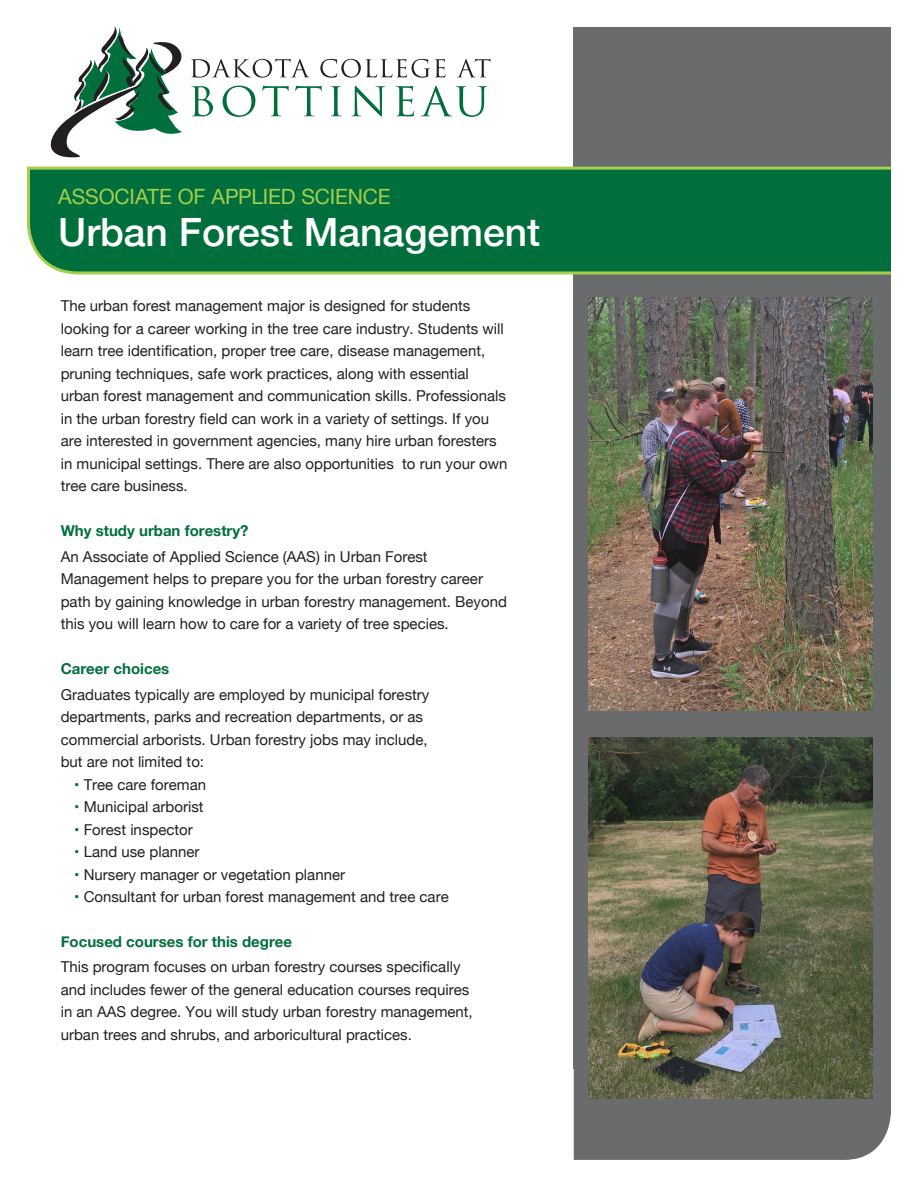
<style>
.page{position:relative;width:918px;height:1188px;background:#fff}
.page>*{position:absolute;margin:0;border:0;box-sizing:border-box;transform-origin:0 0}
.t1{font:500 39px "Helvetica Neue";color:#fff}
.t2{font:21px "Helvetica Neue";letter-spacing:-.005em;color:#a4cf4e}
.t3{font:15px/22.5px "Helvetica Neue";color:#231f20}
.Headers{font:700 15px "Helvetica Neue";color:#006f3c}
.s1{color:#006f3c}
</style>
<div class="page">
<div style="left:574px;top:1068px;width:317px;height:92px;background:#696b6c"></div>
<div style="left:574px;top:27px;width:317px;height:1041px;background:#696b6c"></div>
<img style="left:589px;top:297px;width:283px;height:414px">
<img style="left:589px;top:738px;width:283px;height:360px">
<svg style="left:27px;top:165px;width:864px;height:111px;background:#107742"></svg>
<svg style="left:51px;top:27px;width:439px;height:131px"></svg>
<p class="t2" style="left:58px;top:182px;width:334px">ASSOCIATE OF APPLIED SCIENCE</p>
<p class="t1" style="left:58px;top:201px;width:483px">Urban Forest Management</p>
<p class="t3" style="left:61px;top:296px;width:448px">The urban forest management major is designed for students looking for a career working in the tree care industry. Students will learn tree identification, proper tree care, disease management, pruning techniques, safe work practices, along with essential urban forest management and communication skills. Professionals in the urban forestry field can work in a variety of settings. If you are interested in government agencies, many hire urban foresters in municipal settings. There are also opportunities to run your own tree care business.</p>
<p class="Headers" style="left:61px;top:519px;width:189px">Why study urban forestry?</p>
<p class="t3" style="left:61px;top:546px;width:368px">An Associate of Applied Science (AAS) in Urban Forest</p>
<p class="t3" style="left:61px;top:569px;width:448px">Management helps to prepare you for the urban forestry career path by gaining knowledge in urban forestry management. Beyond this you will learn how to care for a variety of tree species.</p>
<p class="Headers" style="left:61px;top:657px;width:110px">Career choices</p>
<p class="t3" style="left:61px;top:684px;width:370px">Graduates typically are employed by municipal forestry</p>
<p class="t3" style="left:61px;top:707px;width:364px">departments, parks and recreation departments, or as</p>
<p class="t3" style="left:61px;top:729px;width:369px">commercial arborists. Urban forestry jobs may include, but are not limited to:</p>
<p class="t3" style="left:74px;top:774px;width:133px"><span class="s1">•</span> Tree care foreman</p>
<p class="t3" style="left:74px;top:797px;width:131px"><span class="s1">•</span> Municipal arborist</p>
<p class="t3" style="left:74px;top:819px;width:120px"><span class="s1">•</span> Forest inspector</p>
<p class="t3" style="left:74px;top:842px;width:127px"><span class="s1">•</span> Land use planner</p>
<p class="t3" style="left:74px;top:864px;width:272px"><span class="s1">•</span> Nursery manager or vegetation planner</p>
<p class="t3" style="left:74px;top:887px;width:376px"><span class="s1">•</span> Consultant for urban forest management and tree care</p>
<p class="Headers" style="left:61px;top:930px;width:233px">Focused courses for this degree</p>
<p class="t3" style="left:61px;top:957px;width:401px">This program focuses on urban forestry courses specifically</p>
<p class="t3" style="left:61px;top:979px;width:410px">and includes fewer of the general education courses requires</p>
<p class="t3" style="left:61px;top:1002px;width:414px">in an AAS degree. You will study urban forestry management,</p>
<p class="t3" style="left:61px;top:1024px;width:353px">urban trees and shrubs, and arboricultural practices.</p>
</div>
